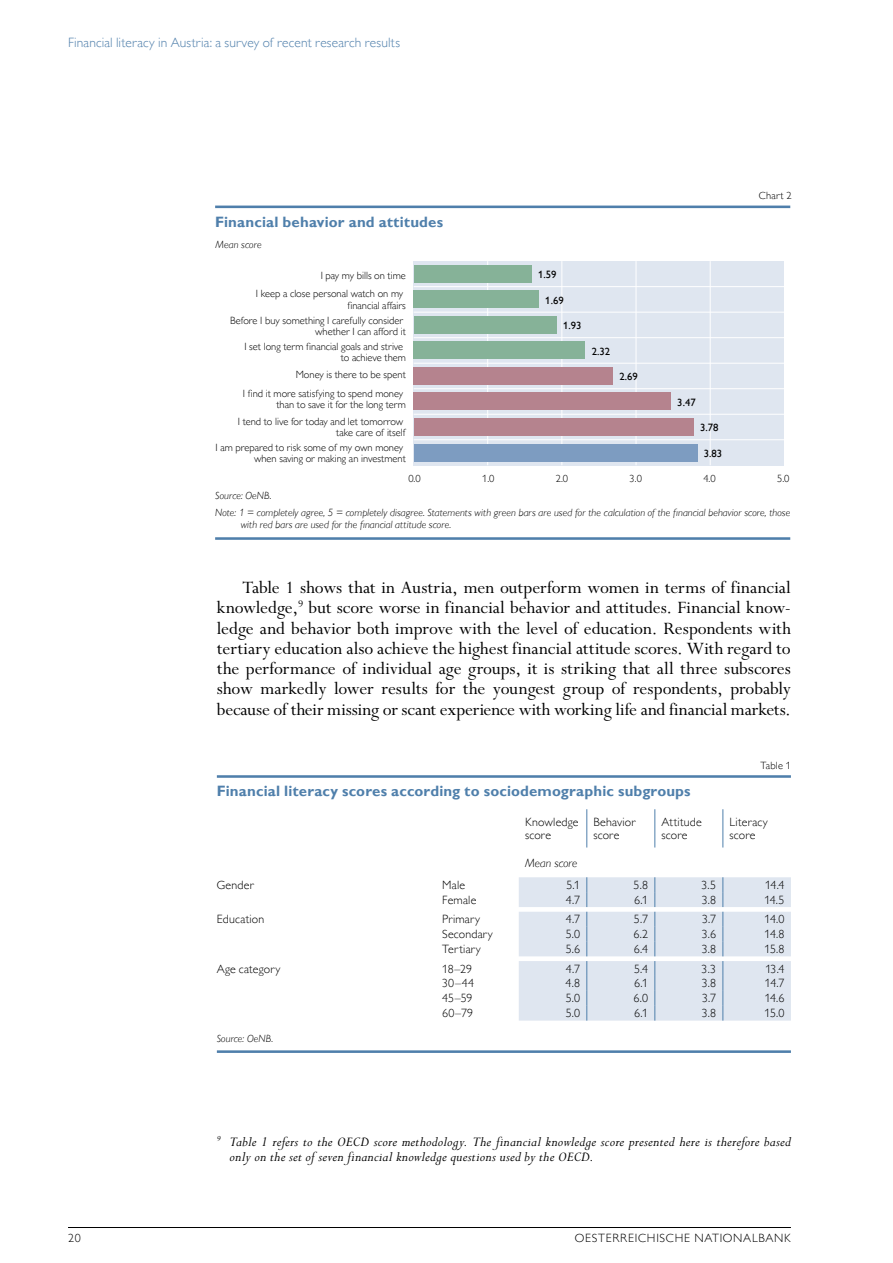
<style>
.page{position:relative;width:893px;height:1263px;background:#fff}
.page>*{position:absolute;margin:0;border:0;box-sizing:border-box;transform-origin:0 0}
.P__Text{font:19.5px/20.2px "Perpetua Std";letter-spacing:-.005em;color:#000;text-align:justify}
.P__Fussnote{font:italic 15px/15px "Perpetua Std";letter-spacing:.015em;color:#000}
.t1{font:700 15px "Gill Sans MT Pro";letter-spacing:.01em;color:#4f7fab}
.t2{font:300 13.5px "Gill Sans MT Pro";letter-spacing:.01em;color:#4f7fab}
.t3{font:300 12px/12.8px "Gill Sans MT Pro";letter-spacing:.015em;color:#000}
.t4{font:300 12px "Gill Sans MT Pro";letter-spacing:.06em;color:#000}
.t5{font:italic 300 12px "Gill Sans MT Pro";letter-spacing:.005em;color:#000}
.t6{font:500 10.65px "Gill Sans MT Pro";color:#000}
.t7{font:300 10.5px/11.2px "Gill Sans MT Pro";color:#000;text-align:right}
.t8{font:italic 300 10.5px/17px "Gill Sans MT Pro";letter-spacing:.01em;color:#000}
</style>
<div class="page">
<hr style="left:68px;top:1227px;width:723px;height:1px;background:#000">
<hr style="left:215px;top:206px;width:575px;height:2px;background:#4f7fab">
<hr style="left:215px;top:537px;width:575px;height:3px;background:#4f7fab">
<div style="left:414px;top:261px;width:370px;height:204px;background:#dfe6f0"></div>
<hr style="left:710px;top:261px;width:1px;height:204px;background:#fff">
<hr style="left:636px;top:261px;width:1px;height:204px;background:#fff">
<hr style="left:561px;top:261px;width:1px;height:204px;background:#fff">
<hr style="left:487px;top:261px;width:1px;height:204px;background:#fff">
<hr style="left:414px;top:439px;width:370px;height:1px;background:#fff">
<hr style="left:414px;top:414px;width:370px;height:1px;background:#fff">
<hr style="left:414px;top:388px;width:370px;height:1px;background:#fff">
<hr style="left:414px;top:363px;width:370px;height:1px;background:#fff">
<hr style="left:414px;top:337px;width:370px;height:1px;background:#fff">
<hr style="left:414px;top:312px;width:370px;height:1px;background:#fff">
<hr style="left:414px;top:286px;width:370px;height:1px;background:#fff">
<div style="left:414px;top:265px;width:118px;height:17px;background:#86b298"></div>
<div style="left:414px;top:291px;width:125px;height:17px;background:#86b298"></div>
<div style="left:414px;top:316px;width:143px;height:17px;background:#86b298"></div>
<div style="left:414px;top:342px;width:171px;height:17px;background:#86b298"></div>
<div style="left:414px;top:367px;width:199px;height:17px;background:#b5838e"></div>
<div style="left:414px;top:393px;width:257px;height:17px;background:#b5838e"></div>
<div style="left:414px;top:418px;width:280px;height:17px;background:#b5838e"></div>
<div style="left:414px;top:444px;width:283px;height:17px;background:#7d9cc1"></div>
<hr style="left:586px;top:809px;width:1px;height:38px;background:#4f7fab">
<hr style="left:654px;top:809px;width:1px;height:38px;background:#4f7fab">
<hr style="left:723px;top:809px;width:1px;height:38px;background:#4f7fab">
<svg style="left:519px;top:877px;width:272px;height:143px;background:#dfe6f0"></svg>
<hr style="left:217px;top:775px;width:574px;height:3px;background:#4f7fab">
<hr style="left:217px;top:1050px;width:574px;height:3px;background:#4f7fab">
<p class="t2" style="left:68px;top:35px;width:333px">Financial literacy in Austria: a survey of recent research results</p>
<p class="t1" style="left:215px;top:213px;width:230px">Financial behavior and attitudes</p>
<p class="t8" style="left:216px;top:236px;width:48px">Mean score</p>
<p class="t7" style="left:256px;top:265px;width:151px;line-height:18.8px">I pay my bills on time<br>I keep a close personal watch on my</p>
<p class="t7" style="left:230px;top:297px;width:177px;line-height:15px">financial affairs<br>Before I buy something I carefully consider</p>
<p class="t7" style="left:244px;top:324px;width:163px;line-height:15px">whether I can afford it<br>I set long term financial goals and strive</p>
<p class="t7" style="left:296px;top:349px;width:112px;line-height:16.5px">to achieve them<br>Money is there to be spent</p>
<p class="t7" style="left:243px;top:388px;width:165px">I find it more satisfying to spend money than to save it for the long term</p>
<p class="t7" style="left:238px;top:415px;width:170px">I tend to live for today and let tomorrow take care of itself</p>
<p class="t7" style="left:215px;top:442px;width:192px">I am prepared to risk some of my own money when saving or making an investment</p>
<p class="t6" style="left:538px;top:268px;width:20px">1.59</p>
<p class="t6" style="left:545px;top:294px;width:20px">1.69</p>
<p class="t6" style="left:563px;top:319px;width:20px">1.93</p>
<p class="t6" style="left:592px;top:345px;width:20px">2.32</p>
<p class="t6" style="left:619px;top:370px;width:20px">2.69</p>
<p class="t7" style="left:759px;top:189px;width:34px">Chart 2</p>
<p class="t6" style="left:677px;top:396px;width:20px">3.47</p>
<p class="t6" style="left:700px;top:421px;width:20px">3.78</p>
<p class="t6" style="left:704px;top:447px;width:20px">3.83</p>
<p class="t7" style="left:408px;top:473px;width:14px">0.0</p>
<p class="t7" style="left:482px;top:473px;width:14px">1.0</p>
<p class="t7" style="left:556px;top:473px;width:14px">2.0</p>
<p class="t7" style="left:630px;top:473px;width:14px">3.0</p>
<p class="t7" style="left:703px;top:473px;width:14px">4.0</p>
<p class="t7" style="left:777px;top:473px;width:14px">5.0</p>
<p class="t8" style="left:215px;top:486px;width:577px">Source: OeNB.<br>Note: 1 = completely agree, 5 = completely disagree. Statements with green bars are used for the calculation of the financial behavior score, those</p>
<p class="t8" style="left:241px;top:516px;width:212px">with red bars are used for the financial attitude score.</p>
<p class="P__Text" style="left:217px;top:578px;width:576px;text-indent:26px">Table 1 shows that in Austria, men outperform women in terms of financial knowledge,<sup>9</sup> but score worse in financial behavior and attitudes. Financial know&shy;ledge and behavior both improve with the level of education. Respondents with tertiary education also achieve the highest financial attitude scores. With regard to the performance of individual age groups, it is striking that all three subscores show markedly lower results for the youngest group of respondents, probably because of their missing or scant experience with working life and financial markets.</p>
<p class="t7" style="left:760px;top:759px;width:32px">Table 1</p>
<p class="t1" style="left:217px;top:782px;width:475px">Financial literacy scores according to sociodemographic subgroups</p>
<p class="t3" style="left:525px;top:815px;width:55px">Knowledge score</p>
<p class="t3" style="left:593px;top:815px;width:44px">Behavior score</p>
<p class="t3" style="left:662px;top:815px;width:42px">Attitude score</p>
<p class="t3" style="left:730px;top:815px;width:40px">Literacy score</p>
<p class="t5" style="left:525px;top:855px;width:54px">Mean score</p>
<p class="t3" style="left:217px;top:878px;width:39px">Gender</p>
<p class="t3" style="left:442px;top:878px;width:24px">Male</p>
<p class="t3" style="left:566px;top:878px;width:15px">5.1</p>
<p class="t3" style="left:634px;top:878px;width:16px">5.8</p>
<p class="t3" style="left:701px;top:878px;width:16px">3.5</p>
<p class="t3" style="left:765px;top:878px;width:21px">14.4</p>
<p class="t3" style="left:442px;top:893px;width:36px">Female</p>
<p class="t3" style="left:566px;top:893px;width:16px">4.7</p>
<p class="t3" style="left:634px;top:893px;width:15px">6.1</p>
<p class="t3" style="left:702px;top:893px;width:16px">3.8</p>
<p class="t3" style="left:764px;top:893px;width:22px">14.5</p>
<p class="t3" style="left:217px;top:913px;width:49px">Education</p>
<p class="t3" style="left:442px;top:913px;width:39px">Primary</p>
<p class="t3" style="left:566px;top:913px;width:16px">4.7</p>
<p class="t3" style="left:634px;top:913px;width:16px">5.7</p>
<p class="t3" style="left:702px;top:913px;width:16px">3.7</p>
<p class="t3" style="left:765px;top:913px;width:21px">14.0</p>
<p class="t3" style="left:442px;top:927px;width:52px">Secondary</p>
<p class="t3" style="left:566px;top:927px;width:16px">5.0</p>
<p class="t3" style="left:633px;top:927px;width:16px">6.2</p>
<p class="t3" style="left:702px;top:927px;width:16px">3.6</p>
<p class="t3" style="left:765px;top:927px;width:21px">14.8</p>
<p class="t3" style="left:442px;top:942px;width:40px">Tertiary</p>
<p class="t3" style="left:566px;top:942px;width:16px">5.6</p>
<p class="t3" style="left:634px;top:942px;width:16px">6.4</p>
<p class="t3" style="left:702px;top:942px;width:16px">3.8</p>
<p class="t3" style="left:765px;top:942px;width:21px">15.8</p>
<p class="t3" style="left:217px;top:962px;width:65px">Age category</p>
<p class="t3" style="left:442px;top:962px;width:31px">18–29</p>
<p class="t3" style="left:566px;top:962px;width:16px">4.7</p>
<p class="t3" style="left:634px;top:962px;width:15px">5.4</p>
<p class="t3" style="left:702px;top:962px;width:16px">3.3</p>
<p class="t3" style="left:765px;top:962px;width:21px">13.4</p>
<p class="t3" style="left:442px;top:977px;width:33px">30–44</p>
<p class="t3" style="left:566px;top:977px;width:16px">4.8</p>
<p class="t3" style="left:634px;top:977px;width:15px">6.1</p>
<p class="t3" style="left:702px;top:977px;width:16px">3.8</p>
<p class="t3" style="left:765px;top:977px;width:21px">14.7</p>
<p class="t3" style="left:442px;top:992px;width:32px">45–59</p>
<p class="t3" style="left:566px;top:992px;width:16px">5.0</p>
<p class="t3" style="left:633px;top:992px;width:16px">6.0</p>
<p class="t3" style="left:702px;top:992px;width:16px">3.7</p>
<p class="t3" style="left:765px;top:992px;width:21px">14.6</p>
<p class="t3" style="left:442px;top:1007px;width:32px">60–79</p>
<p class="t3" style="left:566px;top:1007px;width:16px">5.0</p>
<p class="t3" style="left:634px;top:1007px;width:15px">6.1</p>
<p class="t3" style="left:702px;top:1007px;width:16px">3.8</p>
<p class="t3" style="left:765px;top:1007px;width:21px">15.0</p>
<p class="t8" style="left:217px;top:1030px;width:58px">Source: OeNB.</p>
<p class="P__Fussnote" style="left:230px;top:1135px;width:563px;text-indent:-13px"><sup>9</sup> Table 1 refers to the OECD score methodology. The financial knowledge score presented here is therefore based only on the set of seven financial knowledge questions used by the OECD.</p>
<p class="t3" style="left:68px;top:1232px;width:14px">20</p>
<p class="t4" style="left:575px;top:1231px;width:218px">OESTERREICHISCHE NATIONALBANK</p>
</div>
